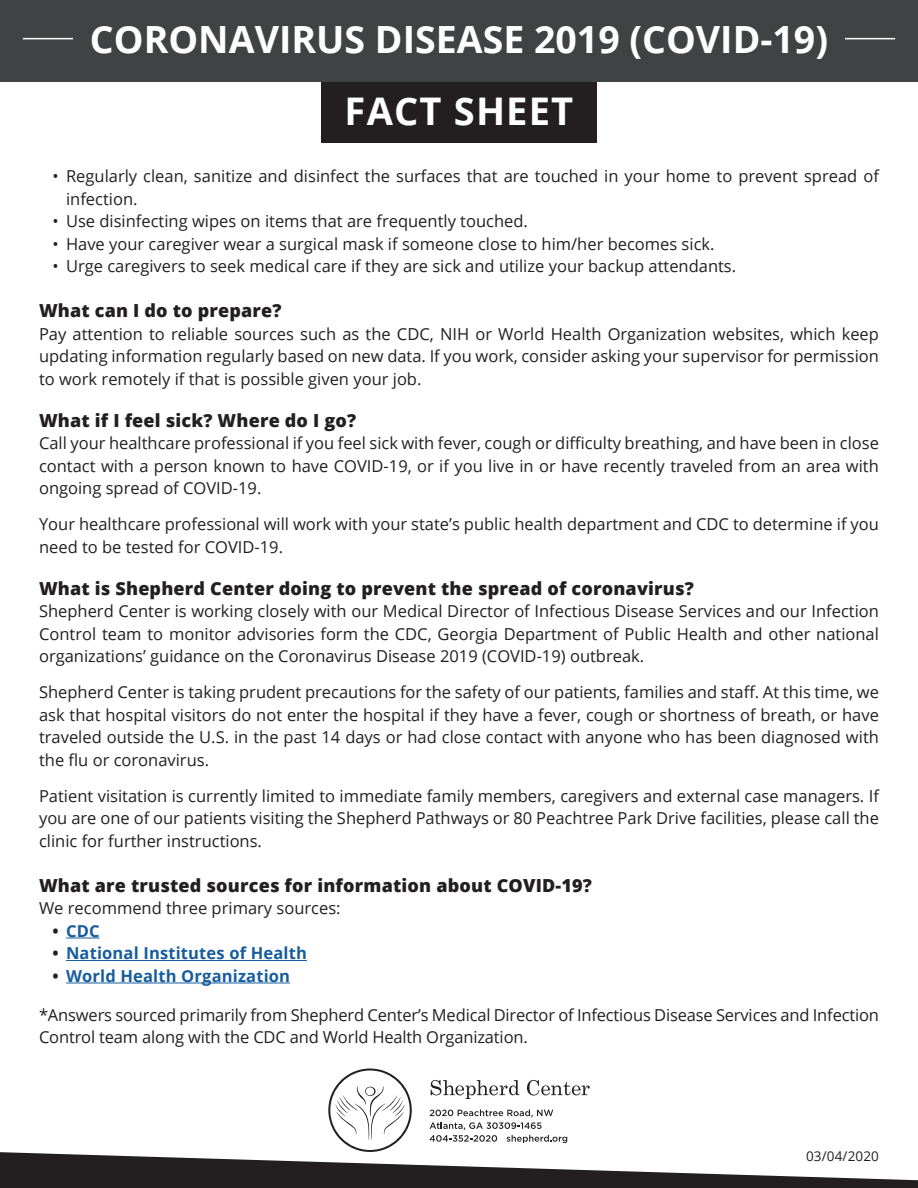
<style>
.page{position:relative;width:918px;height:1188px;background:#fff}
.page>*{position:absolute;margin:0;border:0;box-sizing:border-box;transform-origin:0 0}
.t1{font:700 38.1px "Open Sans";letter-spacing:.03em;color:#fff}
.t2{font:700 37.5px "Open Sans";color:#fff}
.t3{font:800 18px "Open Sans";letter-spacing:.01em;color:#231f20}
.t4{font:16.5px/22.5px "Open Sans";color:#231f20;text-align:justify}
.t5{font:700 16.5px "Open Sans";letter-spacing:.01em;color:#175d9e}
.t6{font:13.5px "Open Sans";letter-spacing:.01em;color:#231f20}
.s1{color:#231f20}
</style>
<div class="page">
<hr style="left:66px;top:938px;width:34px;height:1px;background:#175d9e">
<hr style="left:66px;top:960px;width:241px;height:1px;background:#175d9e">
<hr style="left:66px;top:983px;width:224px;height:1px;background:#175d9e">
<div style="left:321px;top:0;width:276px;height:143px;background:#231f20"></div>
<div style="left:0;top:0;width:918px;height:82px;background:#414243"></div>
<svg style="left:0;top:1069px;width:918px;height:119px"></svg>
<hr style="left:845px;top:38px;width:50px;height:1px;background:#fff">
<hr style="left:23px;top:38px;width:50px;height:1px;background:#fff">
<p class="t2" style="left:90px;top:13px;width:740px">CORONAVIRUS DISEASE 2019 (COVID-19)</p>
<p class="t1" style="left:345px;top:85px;width:230px">FACT SHEET</p>
<p class="t4" style="left:66px;top:165px;width:814px;text-indent:-14px">• Regularly clean, sanitize and disinfect the surfaces that are touched in your home to prevent spread of infection.</p>
<p class="t4" style="left:53px;top:210px;width:477px">• Use disinfecting wipes on items that are frequently touched.</p>
<p class="t4" style="left:53px;top:232px;width:664px">• Have your caregiver wear a surgical mask if someone close to him/her becomes sick.</p>
<p class="t4" style="left:53px;top:255px;width:685px">• Urge caregivers to seek medical care if they are sick and utilize your backup attendants.</p>
<p class="t3" style="left:39px;top:297px;width:244px">What can I do to prepare?</p>
<p class="t4" style="left:39px;top:322px;width:841px">Pay attention to reliable sources such as the CDC, NIH or World Health Organization websites, which keep updating information regularly based on new data. If you work, consider asking your supervisor for permission to work remotely if that is possible given your job.</p>
<p class="t3" style="left:39px;top:407px;width:319px">What if I feel sick? Where do I go?</p>
<p class="t4" style="left:39px;top:432px;width:841px">Call your healthcare professional if you feel sick with fever, cough or difficulty breathing, and have been in close contact with a person known to have COVID-19, or if you live in or have recently traveled from an area with ongoing spread of COVID-19.</p>
<p class="t4" style="left:39px;top:513px;width:841px">Your healthcare professional will work with your state’s public health department and CDC to determine if you need to be tested for COVID-19.</p>
<p class="t3" style="left:39px;top:575px;width:656px">What is Shepherd Center doing to prevent the spread of coronavirus?</p>
<p class="t4" style="left:39px;top:600px;width:841px">Shepherd Center is working closely with our Medical Director of Infectious Disease Services and our Infection Control team to monitor advisories form the CDC, Georgia Department of Public Health and other national organizations’ guidance on the Coronavirus Disease 2019 (COVID-19) outbreak.</p>
<p class="t4" style="left:39px;top:681px;width:841px">Shepherd Center is taking prudent precautions for the safety of our patients, families and staff. At this time, we ask that hospital visitors do not enter the hospital if they have a fever, cough or shortness of breath, or have traveled outside the U.S. in the past 14 days or had close contact with anyone who has been diagnosed with the flu or coronavirus.</p>
<p class="t4" style="left:39px;top:784px;width:841px">Patient visitation is currently limited to immediate family members, caregivers and external case managers. If you are one of our patients visiting the Shepherd Pathways or 80 Peachtree Park Drive facilities, please call the clinic for further instructions.</p>
<p class="t3" style="left:39px;top:872px;width:554px">What are trusted sources for information about COVID-19?</p>
<p class="t4" style="left:39px;top:897px;width:303px">We recommend three primary sources:</p>
<p class="t5" style="left:53px;top:919px;width:49px"><span class="s1">•</span> CDC</p>
<p class="t5" style="left:53px;top:942px;width:256px"><span class="s1">•</span> National Institutes of Health</p>
<p class="t5" style="left:53px;top:964px;width:239px"><span class="s1">•</span> World Health Organization</p>
<p class="t4" style="left:39px;top:1003px;width:842px">*Answers sourced primarily from Shepherd Center’s Medical Director of Infectious Disease Services and Infection<br>Control team along with the CDC and World Health Organization.</p>
<p class="t6" style="left:806px;top:1147px;width:74px">03/04/2020</p>
</div>
